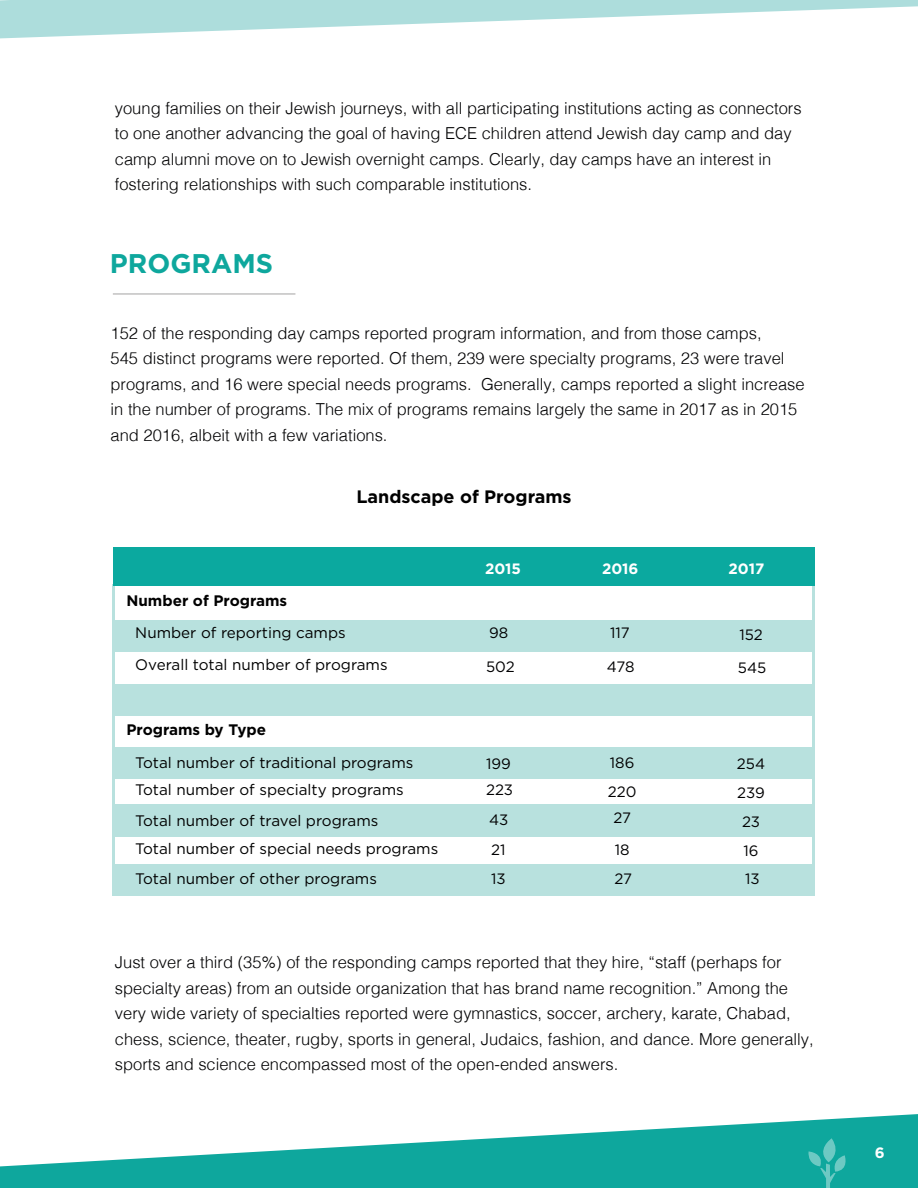
<style>
.page{position:relative;width:918px;height:1188px;background:#fff}
.page>*{position:absolute;margin:0;border:0;box-sizing:border-box;transform-origin:0 0}
.t1{font:700 27px "Gotham";color:#0ea79d}
.t2{font:700 18px "Gotham HTF";color:#000}
.t3{font:300 16.5px/25.5px "Helvetica";color:#010102}
.t4{font:15.15px/30.6px "Gotham";color:#000}
.t5{font:700 15.15px "Gotham";color:#000}
.t6{font:15px/25.7px "Gotham";color:#010102}
.t7{font:700 15px "Gotham HTF";color:#fff}
.t8{font:700 15px "Gotham";color:#fff}
</style>
<div class="page">
<svg style="left:0;top:1114px;width:918px;height:74px;fill:#0ea79d"></svg>
<svg style="left:808px;top:1138px;width:39px;height:50px;background:#29b0a8"></svg>
<svg style="left:0;top:0;width:918px;height:39px"></svg>
<hr style="left:113px;top:584px;width:2px;height:311px;background:#b8e1de">
<hr style="left:812px;top:571px;width:3px;height:324px;background:#b8e1de">
<hr style="left:113px;top:293px;width:182px;height:2px;background:#c2c1c1">
<div style="left:113px;top:620px;width:702px;height:31px;background:#b8e1de"></div>
<div style="left:113px;top:684px;width:702px;height:31px;background:#b8e1de"></div>
<div style="left:113px;top:547px;width:702px;height:39px;background:#0ba99f"></div>
<div style="left:114px;top:748px;width:700px;height:31px;background:#b8e1de"></div>
<hr style="left:113px;top:805px;width:700px;height:1px;background:#b8e1de">
<div style="left:113px;top:806px;width:701px;height:31px;background:#b8e1de"></div>
<div style="left:113px;top:864px;width:701px;height:31px;background:#b8e1de"></div>
<p class="t3" style="left:115px;top:94px;width:688px">young families on their Jewish journeys, with all participating institutions acting as connectors to one another advancing the goal of having ECE children attend Jewish day camp and day camp alumni move on to Jewish overnight camps. Clearly, day camps have an interest in fostering relationships with such comparable institutions.</p>
<h1 class="t1" style="left:110px;top:252px;width:165px">PROGRAMS</h1>
<p class="t3" style="left:111px;top:321px;width:696px">152 of the responding day camps reported program information, and from those camps,<br>545 distinct programs were reported. Of them, 239 were specialty programs, 23 were travel programs, and 16 were special needs programs. Generally, camps reported a slight increase in the number of programs. The mix of programs remains largely the same in 2017 as in 2015 and 2016, albeit with a few variations.</p>
<p class="t2" style="left:356px;top:489px;width:217px">Landscape of Programs</p>
<p class="t5" style="left:126px;top:594px;width:162px">Number of Programs</p>
<p class="t4" style="left:135px;top:619px;width:212px">Number of reporting camps</p>
<p class="t4" style="left:135px;top:651px;width:254px">Overall total number of programs</p>
<p class="t5" style="left:126px;top:723px;width:141px">Programs by Type</p>
<p class="t4" style="left:135px;top:748px;width:280px">Total number of traditional programs</p>
<p class="t4" style="left:135px;top:775px;width:270px">Total number of specialty programs<br>Total number of travel programs</p>
<p class="t4" style="left:135px;top:835px;width:305px;line-height:29.7px">Total number of special needs programs<br>Total number of other programs</p>
<p class="t7" style="left:485px;top:562px;width:37px">2015</p>
<p class="t7" style="left:602px;top:562px;width:38px">2016</p>
<p class="t7" style="left:729px;top:562px;width:37px">2017</p>
<p class="t6" style="left:489px;top:620px;width:21px">98</p>
<p class="t6" style="left:486px;top:654px;width:30px">502</p>
<p class="t6" style="left:486px;top:752px;width:29px">199<br>223</p>
<p class="t6" style="left:610px;top:621px;width:21px">117</p>
<p class="t6" style="left:607px;top:654px;width:29px">478</p>
<p class="t6" style="left:608px;top:749px;width:30px;line-height:29px">186<br>220</p>
<p class="t6" style="left:739px;top:623px;width:25px">152</p>
<p class="t6" style="left:738px;top:656px;width:30px">545</p>
<p class="t6" style="left:737px;top:750px;width:30px;line-height:28.8px">254<br>239</p>
<p class="t6" style="left:489px;top:808px;width:21px">43</p>
<p class="t6" style="left:613px;top:805px;width:19px">27</p>
<p class="t6" style="left:742px;top:810px;width:20px">23</p>
<p class="t6" style="left:491px;top:837px;width:16px">21</p>
<p class="t6" style="left:615px;top:837px;width:16px">18</p>
<p class="t6" style="left:744px;top:838px;width:17px">16</p>
<p class="t6" style="left:491px;top:867px;width:16px">13</p>
<p class="t6" style="left:614px;top:867px;width:19px">27</p>
<p class="t6" style="left:745px;top:867px;width:16px">13</p>
<p class="t3" style="left:115px;top:951px;width:700px">Just over a third (35%) of the responding camps reported that they hire, “staff (perhaps for specialty areas) from an outside organization that has brand name recognition.” Among the very wide variety of specialties reported were gymnastics, soccer, archery, karate, Chabad, chess, science, theater, rugby, sports in general, Judaics, fashion, and dance. More generally, sports and science encompassed most of the open-ended answers.</p>
<p class="t8" style="left:875px;top:1146px;width:11px">6</p>
</div>
